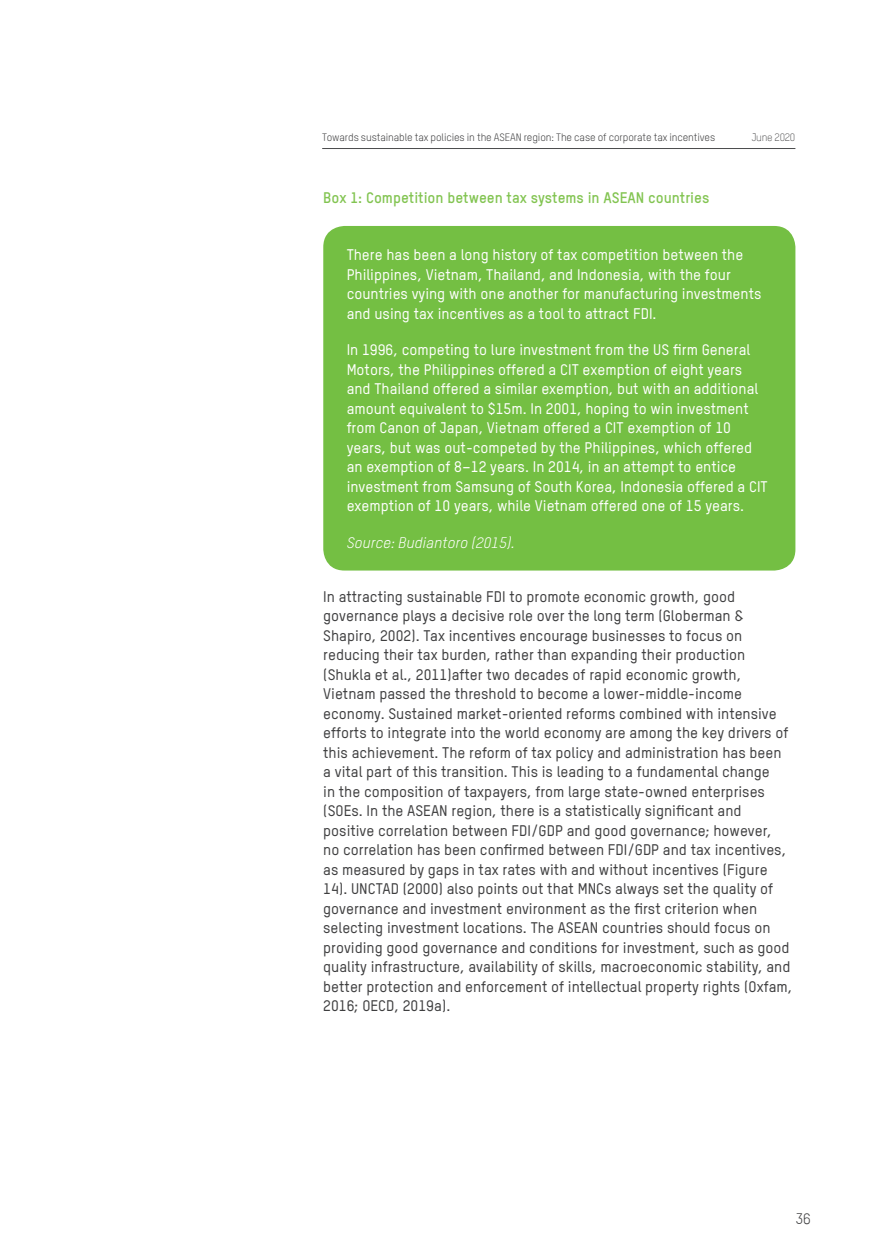
<style>
.page{position:relative;width:872px;height:1255px;background:#fff}
.page>*{position:absolute;margin:0;border:0;box-sizing:border-box;transform-origin:0 0}
.Body{font:500 15px/19.5px "Oxfam TSTARPRO";color:#3e3e3f}
.Body-2{font:500 15px/19.5px "Oxfam TSTARPRO";color:#fff}
.banghinh{font:700 15px "Oxfam TSTARPRO";color:#82c451}
.Note{font:italic 15px "Oxfam TSTARPRO";color:#fff}
.t1{font:15px "Oxfam TSTARPRO";color:#3e3e3f}
.t2{font:10.5px "Oxfam TSTARPRO";letter-spacing:-.01em;color:#3e3e3f}
.t3{font:300 10.5px "Oxfam TSTARPRO";letter-spacing:-.03em;color:#3e3e3f}
</style>
<div class="page">
<hr style="left:322px;top:148px;width:473px;height:1px;background:#4b4c4d">
<div style="left:323px;top:226px;width:472px;height:344px;background:#74bf43;border-radius:21px"></div>
<p class="t2" style="left:322px;top:130px;width:394px">Towards sustainable tax policies in the ASEAN region: The case of corporate tax incentives</p>
<p class="t3" style="left:752px;top:130px;width:45px">June 2020</p>
<p class="banghinh" style="left:323px;top:186px;width:388px">Box 1: Competition between tax systems in ASEAN countries</p>
<p class="Body-2" style="left:347px;top:244px;width:416px">There has been a long history of tax competition between the Philippines, Vietnam, Thailand, and Indonesia, with the four countries vying with one another for manufacturing investments and using tax incentives as a tool to attract FDI.</p>
<p class="Body-2" style="left:347px;top:339px;width:422px">In 1996, competing to lure investment from the US firm General Motors, the Philippines offered a CIT exemption of eight years and Thailand offered a similar exemption, but with an additional amount equivalent to $15m. In 2001, hoping to win investment from Canon of Japan, Vietnam offered a CIT exemption of 10 years, but was out-competed by the Philippines, which offered an exemption of 8–12 years. In 2014, in an attempt to entice investment from Samsung of South Korea, Indonesia offered a CIT exemption of 10 years, while Vietnam offered one of 15 years.</p>
<p class="Note" style="left:347px;top:531px;width:170px">Source: Budiantoro (2015).</p>
<p class="Body" style="left:323px;top:585px;width:470px">In attracting sustainable FDI to promote economic growth, good governance plays a decisive role over the long term (Globerman &amp; Shapiro, 2002). Tax incentives encourage businesses to focus on reducing their tax burden, rather than expanding their production (Shukla et al., 2011)after two decades of rapid economic growth, Vietnam passed the threshold to become a lower-middle-income economy. Sustained market-oriented reforms combined with intensive efforts to integrate into the world economy are among the key drivers of this achievement. The reform of tax policy and administration has been a vital part of this transition. This is leading to a fundamental change<br>in the composition of taxpayers, from large state-owned enterprises (SOEs. In the ASEAN region, there is a statistically significant and positive correlation between FDI/GDP and good governance; however,<br>no correlation has been confirmed between FDI/GDP and tax incentives, as measured by gaps in tax rates with and without incentives (Figure 14). UNCTAD (2000) also points out that MNCs always set the quality of governance and investment environment as the first criterion when selecting investment locations. The ASEAN countries should focus on providing good governance and conditions for investment, such as good quality infrastructure, availability of skills, macroeconomic stability, and better protection and enforcement of intellectual property rights (Oxfam, 2016; OECD, 2019a).</p>
<p class="t1" style="left:795px;top:1207px;width:17px">36</p>
</div>
